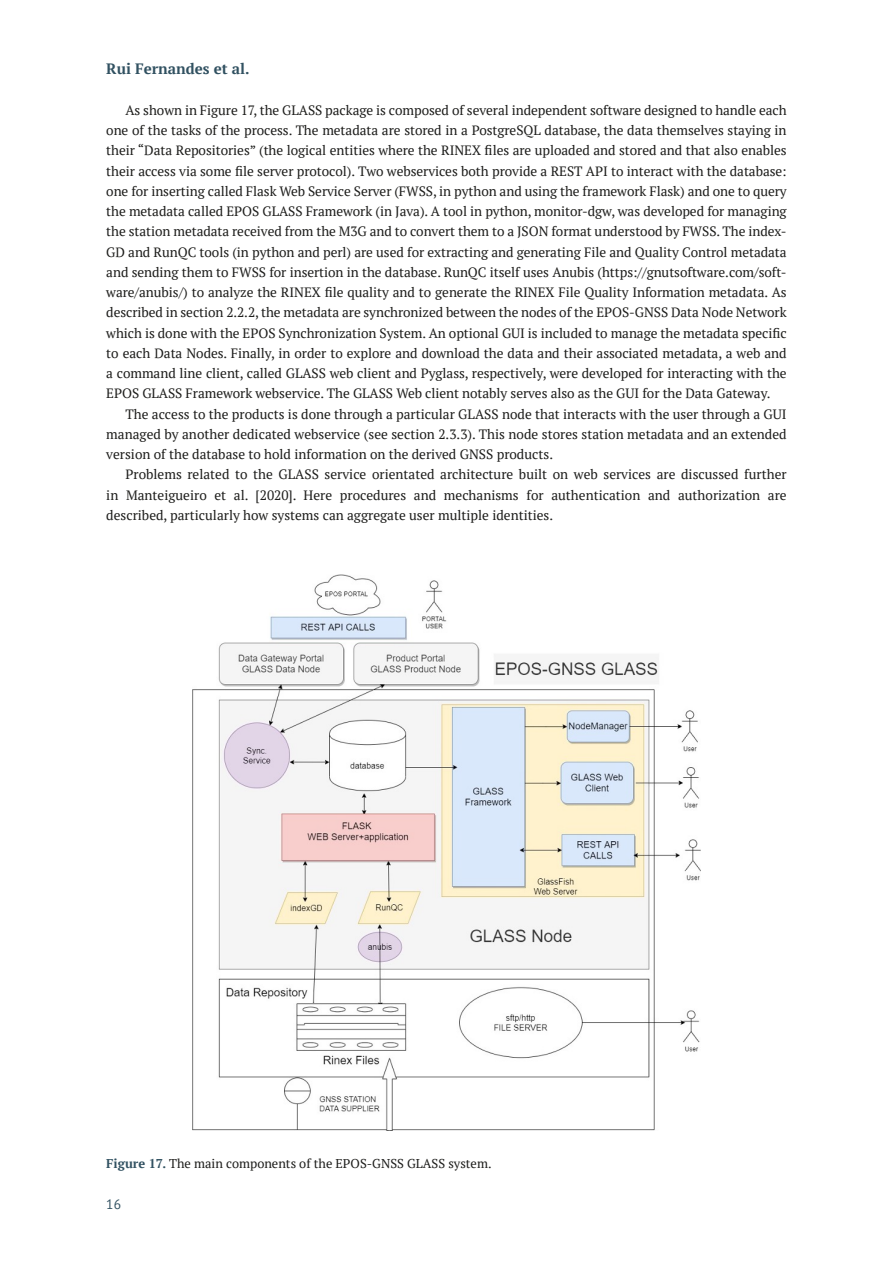
<style>
.page{position:relative;width:893px;height:1263px;background:#fff}
.page>*{position:absolute;margin:0;border:0;box-sizing:border-box;transform-origin:0 0}
.t1{font:700 15px "PT Serif";color:#315161}
.t2{font:13.5px/20.2px "PT Serif";color:#1d1d1b;text-align:justify}
.t3{font:13.5px "PT Sans";color:#315161}
.t4{font:12.75px "PT Serif";color:#1d1d1b}
.s1{font-weight:700;color:#315161}
</style>
<div class="page">
<img style="left:193px;top:574px;width:507px;height:556px">
<p class="t1" style="left:106px;top:59px;width:145px">Rui Fernandes et al.</p>
<p class="t2" style="left:106px;top:100px;width:682px;text-indent:19px">As shown in Figure 17, the GLASS package is composed of several independent software designed to handle each one of the tasks of the process. The metadata are stored in a PostgreSQL database, the data themselves staying in their “Data Repositories” (the logical entities where the RINEX files are uploaded and stored and that also enables their access via some file server protocol). Two webservices both provide a REST API to interact with the database: one for inserting called Flask Web Service Server (FWSS, in python and using the framework Flask) and one to query the metadata called EPOS GLASS Framework (in Java). A tool in python, monitor-dgw, was developed for managing the station metadata received from the M3G and to convert them to a JSON format understood by FWSS. The index-GD and RunQC tools (in python and perl) are used for extracting and generating File and Quality Control metadata and sending them to FWSS for insertion in the database. RunQC itself uses Anubis (https://gnutsoftware.com/soft&shy;ware/anubis/) to analyze the RINEX file quality and to generate the RINEX File Quality Information metadata. As described in section 2.2.2, the metadata are synchronized between the nodes of the EPOS-GNSS Data Node Network which is done with the EPOS Synchronization System. An optional GUI is included to manage the metadata specific to each Data Nodes. Finally, in order to explore and download the data and their associated metadata, a web and a command line client, called GLASS web client and Pyglass, respectively, were developed for interacting with the EPOS GLASS Framework webservice. The GLASS Web client notably serves also as the GUI for the Data Gateway.</p>
<p class="t2" style="left:106px;top:403px;width:682px;text-indent:19px">The access to the products is done through a particular GLASS node that interacts with the user through a GUI managed by another dedicated webservice (see section 2.3.3). This node stores station metadata and an extended version of the database to hold information on the derived GNSS products.</p>
<p class="t2" style="left:106px;top:464px;width:682px;text-indent:19px">Problems related to the GLASS service orientated architecture built on web services are discussed further in Manteigueiro et al. [2020]. Here procedures and mechanisms for authentication and authorization are described, particularly how systems can aggregate user multiple identities.</p>
<p class="t4" style="left:106px;top:1155px;width:387px"><span class="s1">Figure 17.</span> The main components of the EPOS-GNSS GLASS system.</p>
<p class="t3" style="left:106px;top:1195px;width:16px">16</p>
</div>
